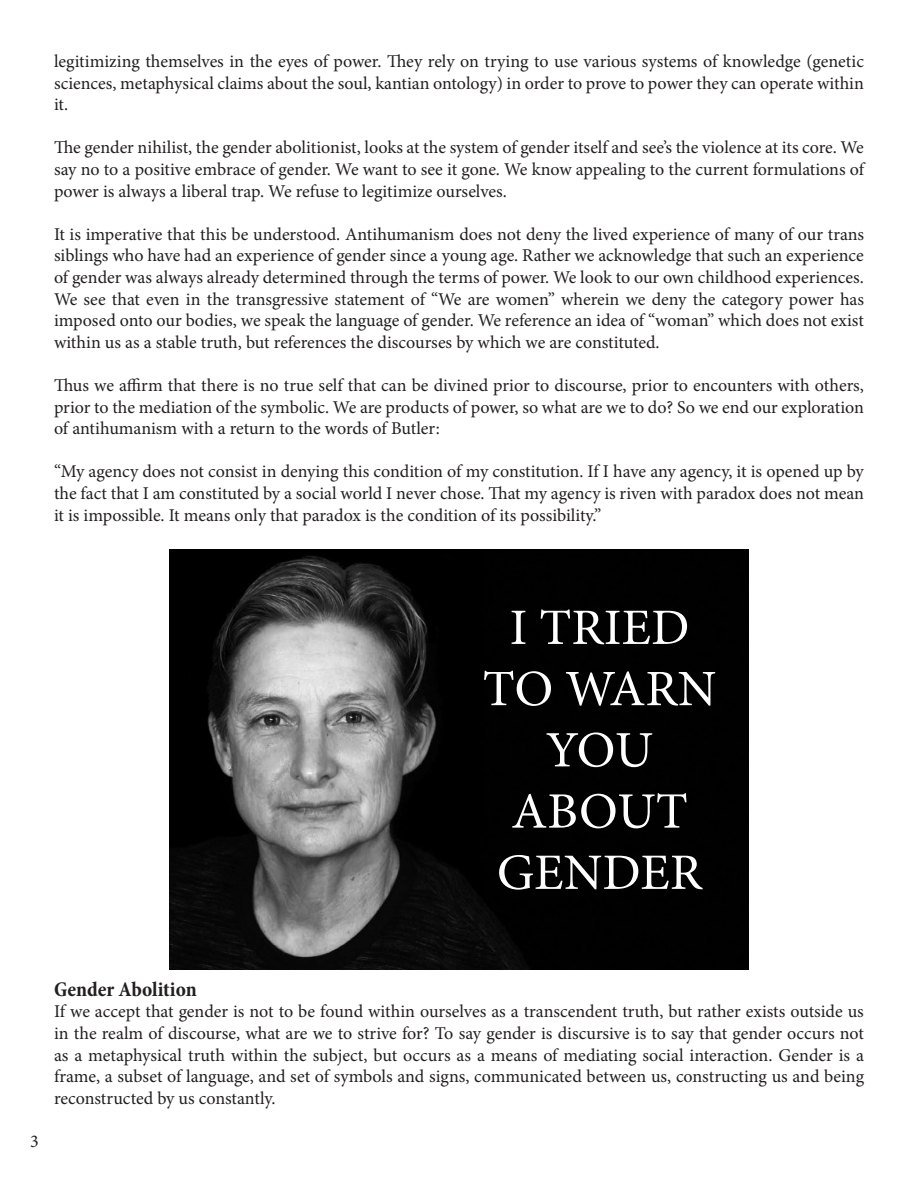
<style>
.page{position:relative;width:918px;height:1188px;background:#fff}
.page>*{position:absolute;margin:0;border:0;box-sizing:border-box;transform-origin:0 0}
.t1{font:51px/61.2px "Minion Pro";color:#fff;text-align:center}
.t2{font:700 condensed 21px "Minion Pro";letter-spacing:-.005em;color:#231f20}
.t3{font:18px/21.6px "Minion Pro";letter-spacing:-.005em;color:#231f20;text-align:justify}
</style>
<div class="page">
<img style="left:170px;top:549px;width:578px;height:421px">
<p class="t3" style="left:54px;top:51px;width:811px">legitimizing themselves in the eyes of power. They rely on trying to use various systems of knowledge (genetic sciences, metaphysical claims about the soul, kantian ontology) in order to prove to power they can operate within it.</p>
<p class="t3" style="left:54px;top:137px;width:812px">The gender nihilist, the gender abolitionist, looks at the system of gender itself and see’s the violence at its core. We say no to a positive embrace of gender. We want to see it gone. We know appealing to the current formulations of power is always a liberal trap. We refuse to legitimize ourselves.</p>
<p class="t3" style="left:54px;top:223px;width:812px">It is imperative that this be understood. Antihumanism does not deny the lived experience of many of our trans siblings who have had an experience of gender since a young age. Rather we acknowledge that such an experience of gender was always already determined through the terms of power. We look to our own childhood experiences.<br>We see that even in the transgressive statement of “We are women” wherein we deny the category power has imposed onto our bodies, we speak the language of gender. We reference an idea of “woman” which does not exist within us as a stable truth, but references the discourses by which we are constituted.</p>
<p class="t3" style="left:54px;top:375px;width:812px">Thus we affirm that there is no true self that can be divined prior to discourse, prior to encounters with others, prior to the mediation of the symbolic. We are products of power, so what are we to do? So we end our exploration of antihumanism with a return to the words of Butler:</p>
<p class="t3" style="left:54px;top:461px;width:812px">“My agency does not consist in denying this condition of my constitution. If I have any agency, it is opened up by the fact that I am constituted by a social world I never chose. That my agency is riven with paradox does not mean it is impossible. It means only that paradox is the condition of its possibility.”</p>
<p class="t1" style="left:483px;top:597px;width:235px">I TRIED<br>TO WARN<br>YOU<br>ABOUT<br>GENDER</p>
<p class="t3" style="left:30px;top:1131px;width:10px">3</p>
<p class="t2" style="left:54px;top:975px;width:144px">Gender Abolition</p>
<p class="t3" style="left:54px;top:1001px;width:812px">If we accept that gender is not to be found within ourselves as a transcendent truth, but rather exists outside us in the realm of discourse, what are we to strive for? To say gender is discursive is to say that gender occurs not as a metaphysical truth within the subject, but occurs as a means of mediating social interaction. Gender is a frame, a subset of language, and set of symbols and signs, communicated between us, constructing us and being reconstructed by us constantly.</p>
</div>
